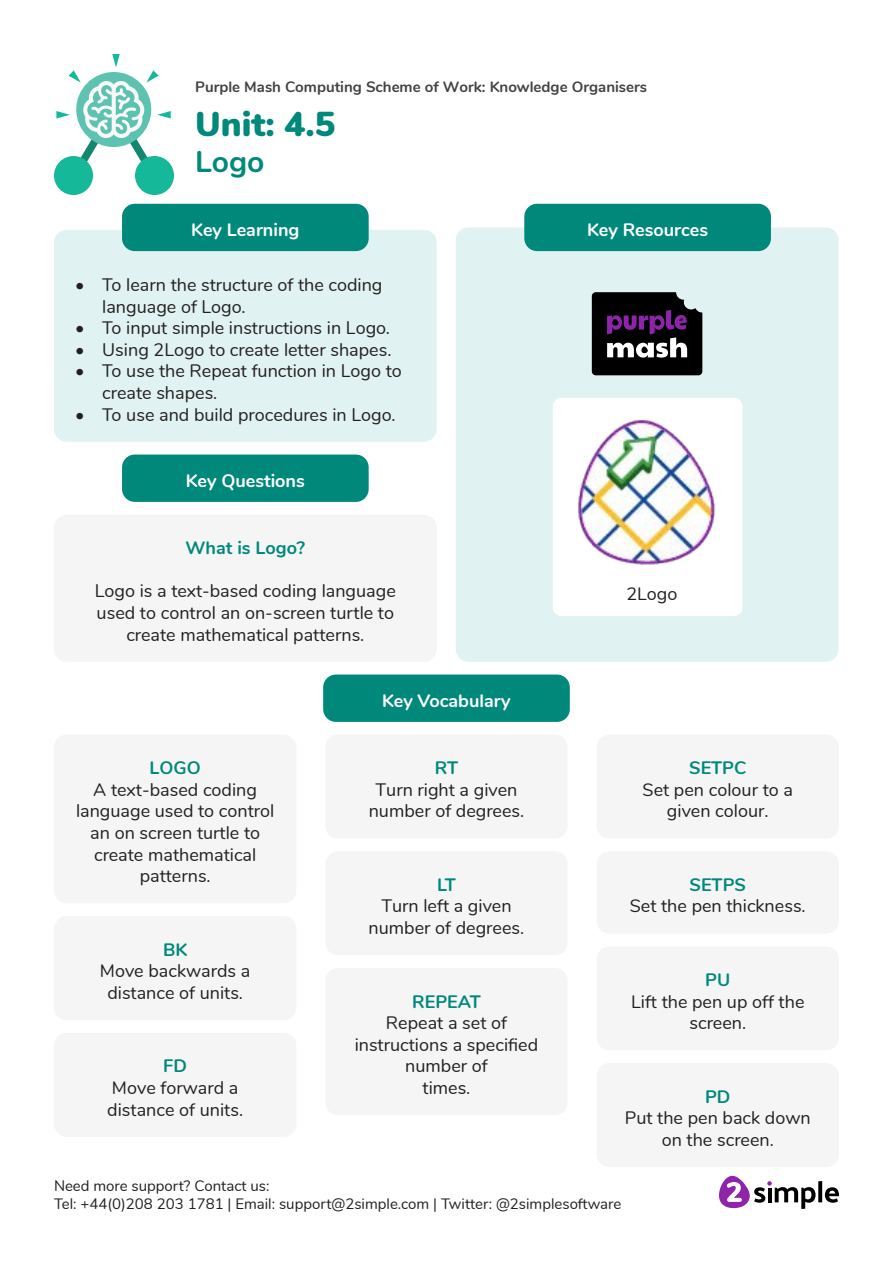
<style>
.page{position:relative;width:893px;height:1263px;background:#fff}
.page>*{position:absolute;margin:0;border:0;box-sizing:border-box;transform-origin:0 0}
.t1{font:900 34.5px "Nunito";color:#00897b}
.t2{font:700 30px "Nunito";color:#00897b}
.t3{font:18px/21.6px "Nunito";color:#231f20;text-align:center}
.t4{font:700 18px "Nunito";color:#fff}
.t5{font:700 18px "Nunito";color:#00897b}
.t6{font:15px/18px "Nunito";color:#231f20}
.t7{font:700 15px "Nunito";color:#424242}
.s1{font-weight:700;color:#00897b}
</style>
<div class="page">
<svg style="left:818px;top:1181px;width:4px;height:21px"></svg>
<svg style="left:825px;top:1187px;width:14px;height:16px"></svg>
<svg style="left:719px;top:1176px;width:96px;height:33px"></svg>
<div style="left:54px;top:230px;width:383px;height:212px;background:#e0f2f1;border-radius:13px"></div>
<div style="left:122px;top:204px;width:247px;height:47px;background:#00897b;border-radius:13px"></div>
<div style="left:54px;top:156px;width:39px;height:39px;background:#15b999;border-radius:50%"></div>
<div style="left:135px;top:156px;width:39px;height:39px;background:#15b999;border-radius:50%"></div>
<svg style="left:56px;top:54px;width:115px;height:133px"></svg>
<div style="left:456px;top:227px;width:382px;height:435px;background:#e0f2f1;border-radius:13px"></div>
<div style="left:524px;top:204px;width:247px;height:47px;background:#00897b;border-radius:13px"></div>
<svg style="left:592px;top:292px;width:110px;height:83px;background:#2c2430"></svg>
<div style="left:553px;top:398px;width:189px;height:218px;background:#fff;border-radius:9px"></div>
<div style="left:323px;top:674px;width:247px;height:48px;background:#00897b;border-radius:13px"></div>
<div style="left:54px;top:735px;width:242px;height:168px;background:#f5f5f5;border-radius:13px"></div>
<div style="left:54px;top:916px;width:242px;height:104px;background:#f5f5f5;border-radius:13px"></div>
<div style="left:54px;top:1033px;width:242px;height:104px;background:#f5f5f5;border-radius:13px"></div>
<div style="left:325px;top:735px;width:243px;height:103px;background:#f5f5f5;border-radius:13px"></div>
<div style="left:325px;top:851px;width:243px;height:104px;background:#f5f5f5;border-radius:13px"></div>
<div style="left:325px;top:968px;width:243px;height:147px;background:#f5f5f5;border-radius:13px"></div>
<div style="left:597px;top:735px;width:242px;height:103px;background:#f5f5f5;border-radius:13px"></div>
<div style="left:597px;top:851px;width:242px;height:83px;background:#f5f5f5;border-radius:13px"></div>
<div style="left:597px;top:946px;width:242px;height:104px;background:#f5f5f5;border-radius:13px"></div>
<div style="left:597px;top:1063px;width:242px;height:104px;background:#f5f5f5;border-radius:13px"></div>
<img style="left:578px;top:420px;width:138px;height:145px">
<div style="left:122px;top:454px;width:247px;height:48px;background:#00897b;border-radius:13px"></div>
<div style="left:54px;top:515px;width:383px;height:147px;background:#f5f5f5;border-radius:13px"></div>
<p class="t7" style="left:195px;top:76px;width:454px">Purple Mash Computing Scheme of Work: Knowledge Organisers</p>
<p class="t1" style="left:195px;top:98px;width:142px">Unit: 4.5</p>
<p class="t2" style="left:195px;top:139px;width:71px">Logo</p>
<p class="t4" style="left:191px;top:217px;width:110px">Key Learning</p>
<p class="t4" style="left:587px;top:217px;width:122px">Key Resources</p>
<p class="t3" style="left:102px;top:273px;width:282px;text-align:left;text-indent:-27px">• To learn the structure of the coding language of Logo.</p>
<p class="t3" style="left:75px;top:316px;width:316px">• To input simple instructions in Logo.</p>
<p class="t3" style="left:75px;top:338px;width:318px">• Using 2Logo to create letter shapes.</p>
<p class="t3" style="left:102px;top:359px;width:301px;text-align:left;text-indent:-27px">• To use the Repeat function in Logo to create shapes.</p>
<p class="t3" style="left:75px;top:402px;width:322px">• To use and build procedures in Logo.</p>
<p class="t4" style="left:186px;top:467px;width:121px">Key Questions</p>
<p class="t5" style="left:186px;top:535px;width:121px">What is Logo?</p>
<p class="t3" style="left:95px;top:579px;width:302px">Logo is a text-based coding language used to control an on-screen turtle to create mathematical patterns.</p>
<p class="t3" style="left:76px;top:756px;width:200px"><span class="s1">LOGO<br></span>A text-based coding language used to control an on screen turtle to create mathematical patterns.</p>
<p class="t3" style="left:100px;top:937px;width:152px"><span class="s1">BK<br></span>Move backwards a distance of units.</p>
<p class="t3" style="left:107px;top:1054px;width:137px"><span class="s1">FD<br></span>Move forward a distance of units.</p>
<p class="t4" style="left:382px;top:687px;width:130px">Key Vocabulary</p>
<p class="t3" style="left:369px;top:756px;width:157px"><span class="s1">RT<br></span>Turn right a given number of degrees.</p>
<p class="t3" style="left:369px;top:873px;width:157px"><span class="s1">LT<br></span>Turn left a given number of degrees.</p>
<p class="t3" style="left:355px;top:989px;width:185px"><span class="s1">REPEAT<br></span>Repeat a set of instructions a specified number of<br>times.</p>
<p class="t3" style="left:626px;top:582px;width:53px">2Logo</p>
<p class="t3" style="left:643px;top:756px;width:152px"><span class="s1">SETPC<br></span>Set pen colour to a given colour.</p>
<p class="t3" style="left:630px;top:873px;width:177px"><span class="s1">SETPS<br></span>Set the pen thickness.</p>
<p class="t3" style="left:631px;top:968px;width:175px"><span class="s1">PU<br></span>Lift the pen up off the screen.</p>
<p class="t3" style="left:625px;top:1084px;width:187px"><span class="s1">PD<br></span>Put the pen back down on the screen.</p>
<p class="t6" style="left:54px;top:1176px;width:569px">Need more support? Contact us:<br>Tel: +44(0)208 203 1781 | Email: support@2simple.com | Twitter: @2simplesoftware</p>
</div>
